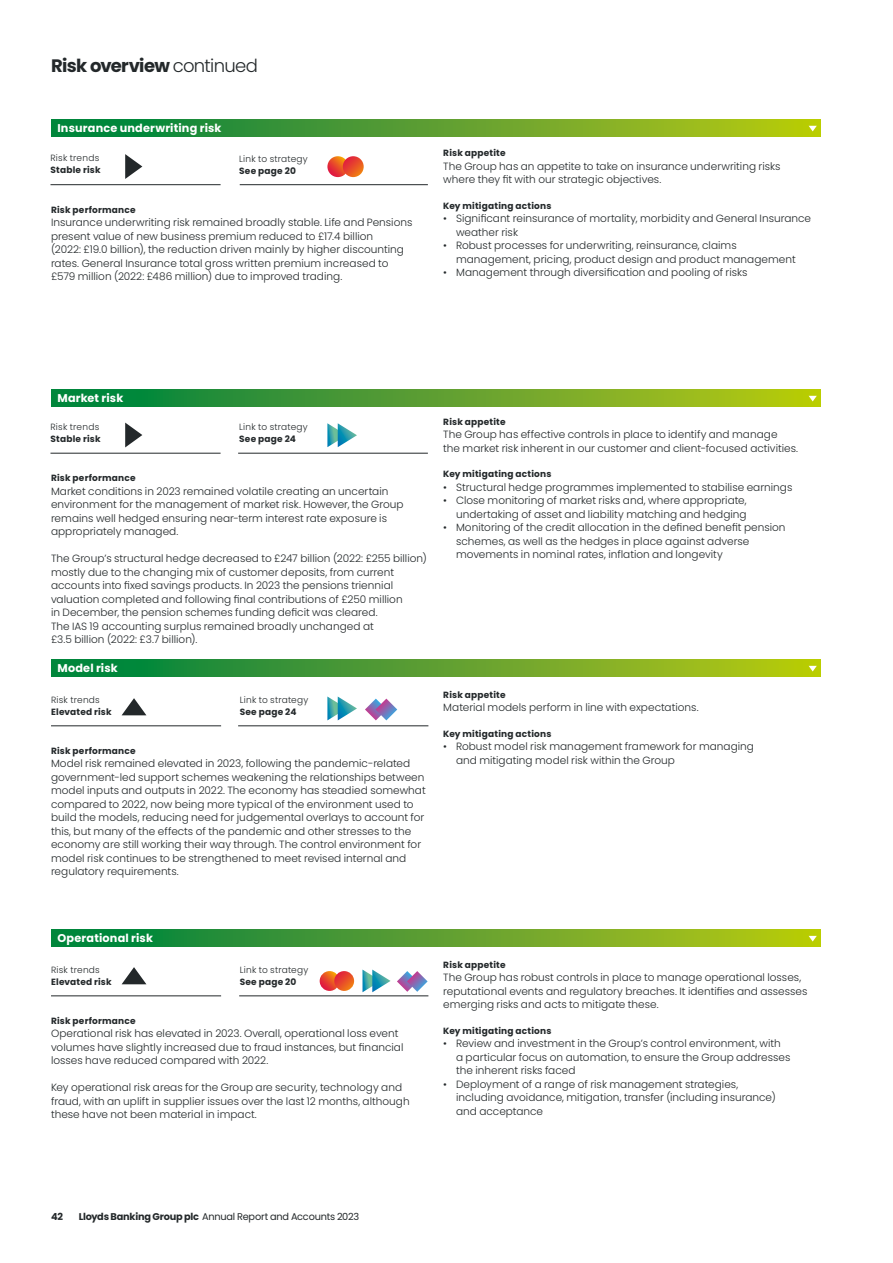
<style>
.page{position:relative;width:893px;height:1263px;background:#fff}
.page>*{position:absolute;margin:0;border:0;box-sizing:border-box;transform-origin:0 0}
.t1{font:700 18px "Tbkqlk Poppins";letter-spacing:-.035em;color:#23282a}
.t2{font:700 11.25px "Tbkqlk Poppins";letter-spacing:.015em;color:#fff}
.t3{font:300 10.5px/13.5px "Xtntrq Poppins";color:#23282a}
.t4{font:300 10.5px/13.5px "Yrvwnn Poppins";color:#23282a}
.t5{font:9.75px "Txsblg Poppins";letter-spacing:-.02em;color:#23282a}
.t6{font:700 9.75px "Tbkqlk Poppins";color:#23282a}
.t7{font:700 9px/12px "Tbkqlk Poppins";letter-spacing:.02em;color:#23282a}
.t8{font:300 9px/12px "Xtntrq Poppins";letter-spacing:.025em;color:#23282a}
.s1{font-family:"Xtntrq Poppins";font-weight:300}
.s2{font-family:"Tbkqlk Poppins";font-weight:700}
.s3{font-family:"Yrvwnn Poppins"}
.s4{font-family:"Xtntrq Poppins"}
</style>
<div class="page">
<svg style="left:51px;top:119px;width:770px;height:18px;background:#5aa22c"></svg>
<svg style="left:809px;top:126px;width:8px;height:5px"></svg>
<svg style="left:51px;top:389px;width:770px;height:18px;background:#5aa22c"></svg>
<svg style="left:809px;top:396px;width:8px;height:5px"></svg>
<svg style="left:51px;top:659px;width:770px;height:18px;background:#5aa22c"></svg>
<svg style="left:809px;top:666px;width:8px;height:5px"></svg>
<svg style="left:51px;top:929px;width:770px;height:18px;background:#5aa22c"></svg>
<svg style="left:809px;top:936px;width:8px;height:5px"></svg>
<svg style="left:327px;top:423px;width:30px;height:24px"></svg>
<hr style="left:51px;top:725px;width:170px;height:1px;background:#23282a">
<hr style="left:238px;top:725px;width:190px;height:1px;background:#23282a">
<svg style="left:365px;top:699px;width:32px;height:21px"></svg>
<svg style="left:122px;top:698px;width:24px;height:17px"></svg>
<hr style="left:51px;top:995px;width:170px;height:1px;background:#23282a">
<hr style="left:239px;top:995px;width:189px;height:1px;background:#23282a">
<svg style="left:397px;top:971px;width:31px;height:21px"></svg>
<svg style="left:122px;top:967px;width:24px;height:17px"></svg>
<hr style="left:50px;top:184px;width:171px;height:1px;background:#23282a">
<hr style="left:240px;top:184px;width:188px;height:1px;background:#23282a">
<svg style="left:125px;top:154px;width:17px;height:25px"></svg>
<hr style="left:50px;top:453px;width:171px;height:1px;background:#23282a">
<hr style="left:238px;top:453px;width:190px;height:1px;background:#23282a">
<svg style="left:125px;top:423px;width:17px;height:24px"></svg>
<svg style="left:327px;top:156px;width:21px;height:21px"></svg>
<svg style="left:343px;top:156px;width:21px;height:21px"></svg>
<svg style="left:327px;top:696px;width:30px;height:24px"></svg>
<svg style="left:362px;top:969px;width:29px;height:23px"></svg>
<svg style="left:320px;top:971px;width:19px;height:20px"></svg>
<svg style="left:334px;top:971px;width:20px;height:20px"></svg>
<h1 class="t1" style="left:51px;top:55px;width:208px">Risk overview <span class="s1">continued</span></h1>
<h5 class="t2" style="left:57px;top:121px;width:166px">Insurance underwriting risk</h5>
<p class="t8" style="left:50px;top:152px;width:52px">Risk trends<br><span class="s2">Stable risk</span></p>
<p class="t8" style="left:239px;top:153px;width:70px">Link to strategy<br><span class="s2">See page 20</span></p>
<h6 class="t7" style="left:51px;top:203px;width:86px">Risk performance</h6>
<p class="t3" style="left:51px;top:216px;width:363px">Insurance underwriting risk remained broadly stable. Life and Pensions present value of new business premium reduced to £17.4 billion<br>(2022: £19.0 billion), the reduction driven mainly by higher discounting rates. General Insurance total gross written premium increased to £579 million (2022: £486 million) due to improved trading.</p>
<h6 class="t7" style="left:443px;top:147px;width:64px">Risk appetite</h6>
<p class="t3" style="left:443px;top:159px;width:339px">The Group has an appetite to take on insurance underwriting risks <span class="s3">where they fit with our strategic objectives.</span></p>
<h6 class="t7" style="left:443px;top:200px;width:110px">Key mitigating actions</h6>
<p class="t4" style="left:456px;top:212px;width:356px;text-indent:-13px"><span class="s4">•</span> Significant reinsurance of mortality, morbidity and General Insurance <span class="s4">weather risk</span></p>
<p class="t3" style="left:456px;top:239px;width:341px;text-indent:-13px">• Robust processes for underwriting, reinsurance, claims management, pricing, product design and product management</p>
<p class="t4" style="left:443px;top:266px;width:306px"><span class="s4">•</span> Management through diversification and pooling of risks</p>
<h5 class="t2" style="left:57px;top:391px;width:67px">Market risk</h5>
<p class="t8" style="left:50px;top:421px;width:52px">Risk trends<br><span class="s2">Stable risk</span></p>
<p class="t8" style="left:239px;top:421px;width:70px">Link to strategy<br><span class="s2">See page 24</span></p>
<h6 class="t7" style="left:51px;top:472px;width:86px">Risk performance</h6>
<p class="t3" style="left:51px;top:484px;width:354px">Market conditions in 2023 remained volatile creating an uncertain environment for the management of market risk. However, the Group remains well hedged ensuring near-term interest rate exposure is appropriately managed.</p>
<p class="t3" style="left:51px;top:552px;width:377px">The Group’s structural hedge decreased to £247 billion (2022: £255 billion) mostly due to the changing mix of customer deposits, from current <span class="s3">accounts into fixed savings products. In 2023 the pensions triennial valuation completed and following final contributions of £250 million<br>in December, the pension schemes funding deficit was cleared.<br></span>The IAS 19 accounting surplus remained broadly unchanged at<br>£3.5 billion (2022: £3.7 billion).</p>
<h5 class="t2" style="left:57px;top:661px;width:62px">Model risk</h5>
<p class="t7" style="left:51px;top:693px;width:62px"><span class="s1">Risk trends<br></span>Elevated risk</p>
<p class="t8" style="left:240px;top:694px;width:70px">Link to strategy<br><span class="s2">See page 24</span></p>
<h6 class="t7" style="left:51px;top:745px;width:86px">Risk performance</h6>
<p class="t3" style="left:51px;top:757px;width:376px">Model risk remained elevated in 2023, following the pandemic-related government-led support schemes weakening the relationships between model inputs and outputs in 2022. The economy has steadied somewhat compared to 2022, now being more typical of the environment used to build the models, reducing need for judgemental overlays to account for this, but many of the effects of the pandemic and other stresses to the economy are still working their way through. The control environment for model risk continues to be strengthened to meet revised internal and regulatory requirements.</p>
<h6 class="t7" style="left:443px;top:416px;width:64px">Risk appetite</h6>
<p class="t3" style="left:443px;top:428px;width:356px">The Group has effective controls in place to identify and manage<br>the market risk inherent in our customer and client-focused activities.</p>
<h6 class="t7" style="left:443px;top:468px;width:110px">Key mitigating actions</h6>
<p class="t3" style="left:443px;top:480px;width:351px">• Structural hedge programmes implemented to stabilise earnings</p>
<p class="t3" style="left:443px;top:494px;width:305px;text-align:right">• Close monitoring of market risks and, where appropriate, undertaking of asset and liability matching and hedging</p>
<p class="t4" style="left:456px;top:521px;width:331px;text-indent:-13px"><span class="s4">•</span> Monitoring of the credit allocation in the defined benefit pension <span class="s4">schemes, as well as the hedges in place against adverse </span>movements in nominal rates, inflation and longevity</p>
<h6 class="t7" style="left:443px;top:688px;width:64px">Risk appetite</h6>
<p class="t3" style="left:443px;top:701px;width:257px">Material models perform in line with expectations.</p>
<h6 class="t7" style="left:443px;top:727px;width:110px">Key mitigating actions</h6>
<p class="t3" style="left:456px;top:740px;width:299px;text-indent:-13px">• Robust model risk management framework for managing and mitigating model risk within the Group</p>
<h5 class="t2" style="left:57px;top:931px;width:97px">Operational risk</h5>
<p class="t7" style="left:51px;top:963px;width:62px"><span class="s1">Risk trends<br></span>Elevated risk</p>
<p class="t8" style="left:240px;top:964px;width:70px">Link to strategy<br><span class="s2">See page 20</span></p>
<h6 class="t7" style="left:51px;top:1015px;width:86px">Risk performance</h6>
<p class="t3" style="left:51px;top:1027px;width:354px">Operational risk has elevated in 2023. Overall, operational loss event <span class="s3">volumes have slightly increased due to fraud instances, but financial </span>losses have reduced compared with 2022.</p>
<p class="t3" style="left:51px;top:1081px;width:360px">Key operational risk areas for the Group are security, technology and fraud, with an uplift in supplier issues over the last 12 months, although these have not been material in impact.</p>
<h6 class="t7" style="left:443px;top:958px;width:64px">Risk appetite</h6>
<p class="t3" style="left:443px;top:971px;width:366px">The Group has robust controls in place to manage operational losses, <span class="s3">reputational events and regulatory breaches. It identifies and assesses </span>emerging risks and acts to mitigate these.</p>
<h6 class="t7" style="left:443px;top:1024px;width:110px">Key mitigating actions</h6>
<p class="t3" style="left:456px;top:1037px;width:336px;text-indent:-13px">• Review and investment in the Group’s control environment, with a particular focus on automation, to ensure the Group addresses the inherent risks faced</p>
<p class="t3" style="left:456px;top:1077px;width:321px;text-indent:-13px">• Deployment of a range of risk management strategies, including avoidance, mitigation, transfer (including insurance) and acceptance</p>
<p class="t6" style="left:51px;top:1211px;width:14px">42</p>
<p class="t5" style="left:79px;top:1211px;width:282px"><span class="s2">Lloyds Banking Group plc</span> Annual Report and Accounts 2023</p>
</div>
